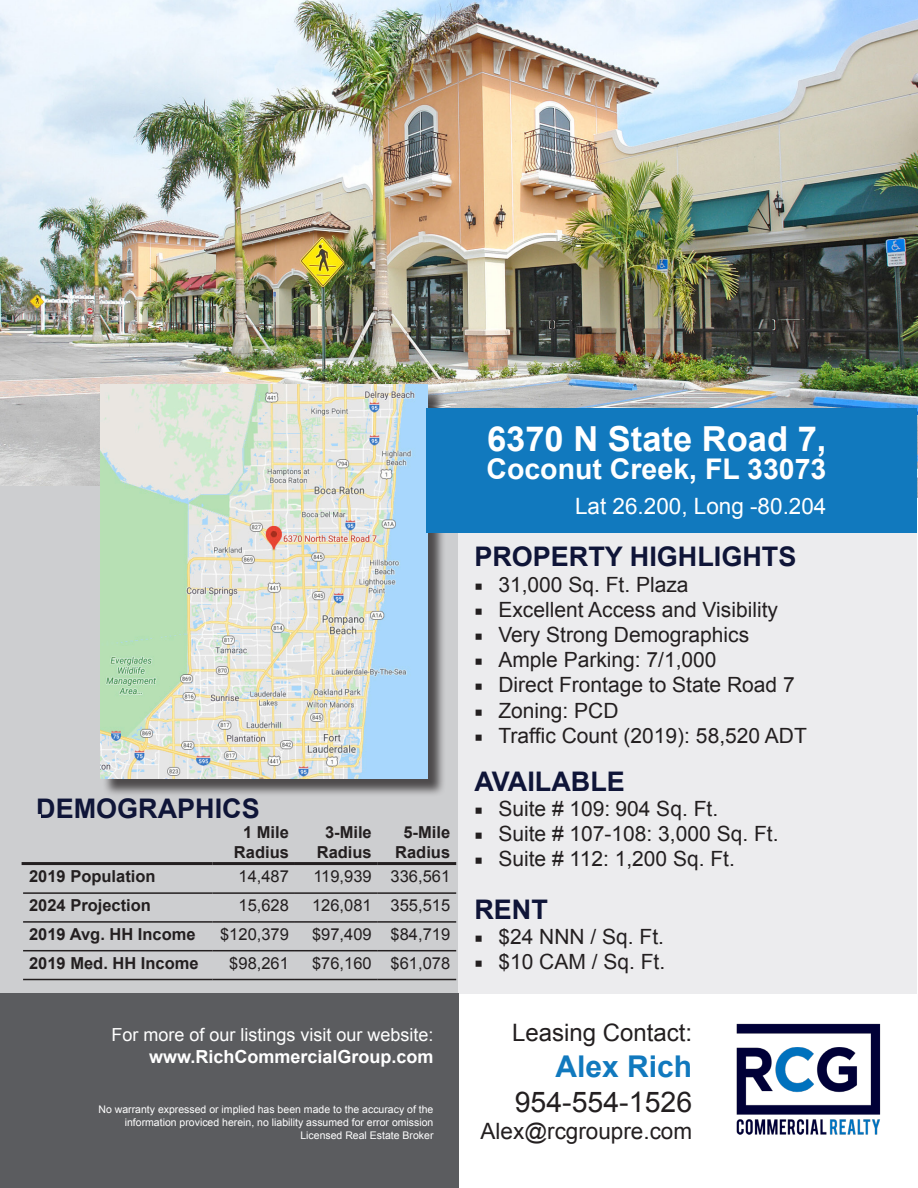
<style>
.page{position:relative;width:918px;height:1188px;background:#fff}
.page>*{position:absolute;margin:0;border:0;box-sizing:border-box;transform-origin:0 0}
.t1{font:700 34.5px "Arial";color:#fff}
.t2{font:700 30px "Arial";color:#1179be}
.t3{font:700 28.5px "Arial";color:#fff}
.t4{font:28.5px "Arial";color:#231f20}
.t5{font:700 27px "Arial";color:#0f1538}
.t6{font:24px "Arial";color:#231f20}
.t7{font:22.5px "Arial";color:#fff}
.t8{font:22.5px "Arial";color:#231f20}
.t9{font:21px "Arial";color:#231f20}
.t10{font:18px/21.6px "Arial";color:#fff;text-align:right}
.t11{font:700 16.5px/19.8px "Arial";color:#231f20;text-align:center}
.t12{font:16.5px "Arial";color:#231f20}
.t13{font:10.5px "Arial";color:#fff}
.s1{font-weight:700}
.s2{font-family:"Minion Pro"}
</style>
<div class="page">
<img style="left:0;top:0;width:918px;height:497px">
<div style="left:0;top:486px;width:459px;height:513px;background:#cdced0"></div>
<div style="left:458px;top:530px;width:458px;height:464px;background:#ececee"></div>
<div style="left:103px;top:387px;width:343px;height:410px;background:#231f20;opacity:.75"></div>
<img style="left:100px;top:385px;width:328px;height:393px">
<div style="left:427px;top:409px;width:490px;height:124px;background:#1179be"></div>
<hr style="left:22px;top:862px;width:190px;height:3px;background:#231f20">
<hr style="left:212px;top:862px;width:83px;height:3px;background:#231f20">
<hr style="left:295px;top:862px;width:83px;height:3px;background:#231f20">
<hr style="left:378px;top:862px;width:78px;height:3px;background:#231f20">
<hr style="left:23px;top:892px;width:189px;height:2px;background:#231f20">
<hr style="left:212px;top:892px;width:83px;height:2px;background:#231f20">
<hr style="left:295px;top:892px;width:83px;height:2px;background:#231f20">
<hr style="left:378px;top:892px;width:78px;height:2px;background:#231f20">
<hr style="left:23px;top:921px;width:189px;height:2px;background:#231f20">
<hr style="left:212px;top:921px;width:83px;height:2px;background:#231f20">
<hr style="left:295px;top:921px;width:83px;height:2px;background:#231f20">
<hr style="left:378px;top:921px;width:78px;height:2px;background:#231f20">
<hr style="left:23px;top:950px;width:189px;height:1px;background:#231f20">
<hr style="left:212px;top:950px;width:83px;height:1px;background:#231f20">
<hr style="left:295px;top:950px;width:83px;height:1px;background:#231f20">
<hr style="left:378px;top:950px;width:78px;height:1px;background:#231f20">
<hr style="left:23px;top:979px;width:189px;height:1px;background:#231f20">
<hr style="left:212px;top:979px;width:83px;height:1px;background:#231f20">
<hr style="left:295px;top:979px;width:83px;height:1px;background:#231f20">
<hr style="left:378px;top:979px;width:78px;height:1px;background:#231f20">
<div style="left:0;top:994px;width:458px;height:194px;background:#5b5c5f"></div>
<img style="left:736px;top:931px;width:181px;height:204px">
<p class="t5" style="left:36px;top:790px;width:225px">DEMOGRAPHICS</p>
<p class="t11" style="left:234px;top:823px;width:57px">1 Mile<br>Radius</p>
<p class="t11" style="left:317px;top:823px;width:57px">3-Mile<br>Radius</p>
<p class="t11" style="left:395px;top:823px;width:57px">5-Mile<br>Radius</p>
<p class="t11" style="left:29px;top:867px;width:128px">2019 Population</p>
<p class="t12" style="left:239px;top:866px;width:52px">14,487</p>
<p class="t12" style="left:313px;top:866px;width:60px">119,939</p>
<p class="t12" style="left:391px;top:866px;width:61px">336,561</p>
<p class="t11" style="left:29px;top:896px;width:123px">2024 Projection</p>
<p class="t12" style="left:239px;top:895px;width:52px">15,628</p>
<p class="t12" style="left:312px;top:895px;width:61px">126,081</p>
<p class="t12" style="left:391px;top:895px;width:61px">355,515</p>
<p class="t11" style="left:29px;top:925px;width:168px">2019 Avg. HH Income</p>
<p class="t12" style="left:220px;top:923px;width:70px">$120,379</p>
<p class="t12" style="left:312px;top:923px;width:61px">$97,409</p>
<p class="t12" style="left:391px;top:923px;width:61px">$84,719</p>
<p class="t11" style="left:29px;top:954px;width:171px">2019 Med. HH Income</p>
<p class="t12" style="left:229px;top:952px;width:61px">$98,261</p>
<p class="t12" style="left:312px;top:952px;width:61px">$76,160</p>
<p class="t12" style="left:391px;top:952px;width:61px">$61,078</p>
<p class="t10" style="left:111px;top:1024px;width:324px">For more of our listings visit our website: <span class="s1">www.RichCommercialGroup.com</span></p>
<p class="t13" style="left:99px;top:1103px;width:336px">No warranty expressed or implied has been made to the accuracy of the</p>
<p class="t13" style="left:125px;top:1115px;width:310px">information proviced herein, no liability assumed for error omission</p>
<p class="t13" style="left:300px;top:1128px;width:135px">Licensed Real Estate Broker</p>
<p class="t1" style="left:487px;top:416px;width:341px">6370 N State Road 7,</p>
<p class="t3" style="left:486px;top:450px;width:341px">Coconut Creek, FL 33073</p>
<p class="t7" style="left:575px;top:491px;width:253px">Lat 26.200, Long -80.204</p>
<p class="t5" style="left:474px;top:539px;width:324px">PROPERTY HIGHLIGHTS</p>
<p class="t9" style="left:474px;top:570px;width:216px"><span class="s2">■</span> 31,000 Sq. Ft. Plaza</p>
<p class="t9" style="left:474px;top:596px;width:305px"><span class="s2">■</span> Excellent Access and Visibility</p>
<p class="t9" style="left:474px;top:621px;width:276px"><span class="s2">■</span> Very Strong Demographics</p>
<p class="t9" style="left:474px;top:646px;width:244px"><span class="s2">■</span> Ample Parking: 7/1,000</p>
<p class="t9" style="left:474px;top:671px;width:322px"><span class="s2">■</span> Direct Frontage to State Road 7</p>
<p class="t9" style="left:474px;top:696px;width:146px"><span class="s2">■</span> Zoning: PCD</p>
<p class="t9" style="left:474px;top:722px;width:334px"><span class="s2">■</span> Traffic Count (2019): 58,520 ADT</p>
<p class="t5" style="left:474px;top:763px;width:152px">AVAILABLE</p>
<p class="t9" style="left:474px;top:795px;width:245px"><span class="s2">■</span> Suite # 109: 904 Sq. Ft.</p>
<p class="t9" style="left:474px;top:820px;width:306px"><span class="s2">■</span> Suite # 107-108: 3,000 Sq. Ft.</p>
<p class="t9" style="left:474px;top:845px;width:262px"><span class="s2">■</span> Suite # 112: 1,200 Sq. Ft.</p>
<p class="t5" style="left:474px;top:892px;width:75px">RENT</p>
<p class="t9" style="left:474px;top:923px;width:191px"><span class="s2">■</span> $24 NNN / Sq. Ft.</p>
<p class="t9" style="left:474px;top:948px;width:192px"><span class="s2">■</span> $10 CAM / Sq. Ft.</p>
<p class="t6" style="left:512px;top:1017px;width:182px">Leasing Contact:</p>
<p class="t2" style="left:556px;top:1047px;width:138px">Alex Rich</p>
<p class="t4" style="left:515px;top:1083px;width:179px">954-554-1526</p>
<p class="t8" style="left:481px;top:1116px;width:213px">Alex@rcgroupre.com</p>
</div>
